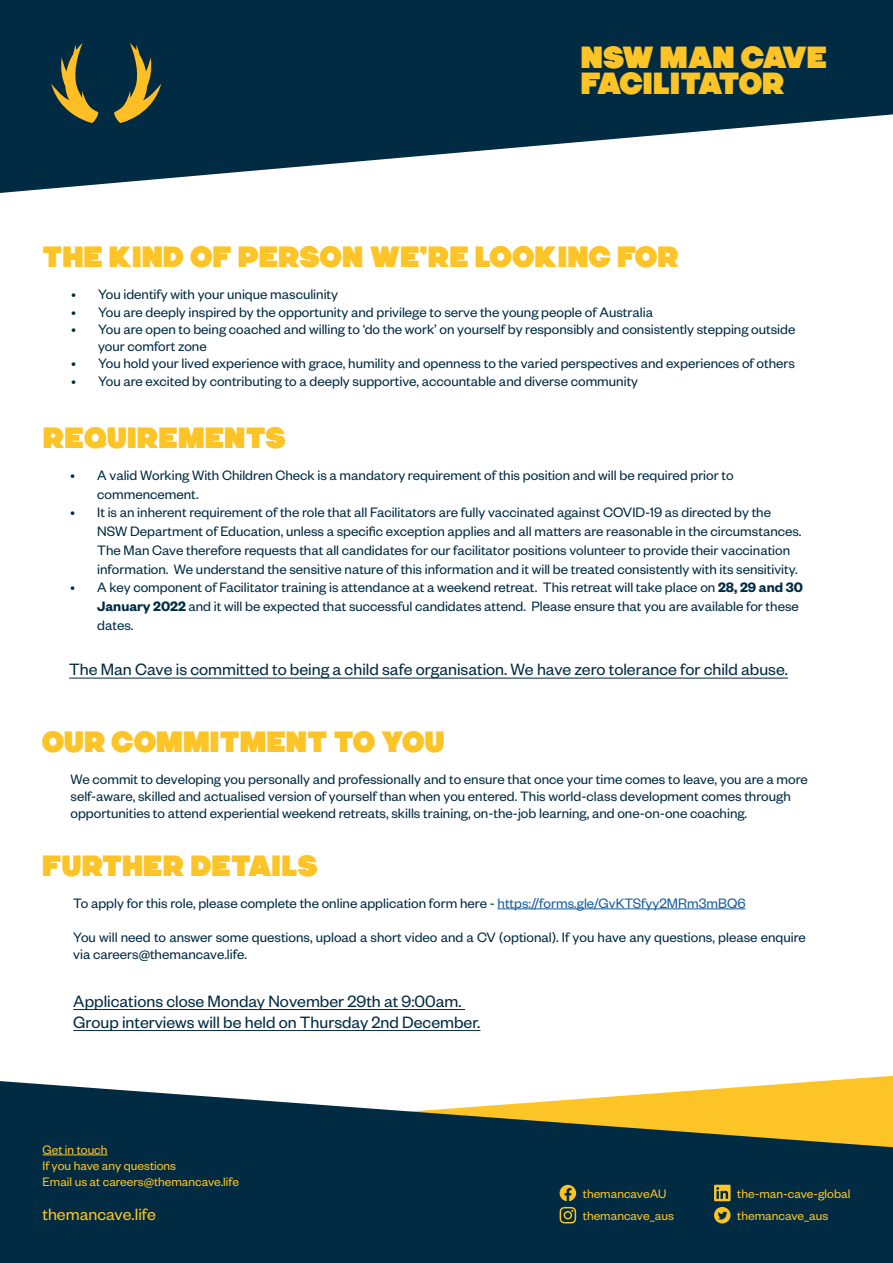
<style>
.page{position:relative;width:893px;height:1263px;background:#fff}
.page>*{position:absolute;margin:0;border:0;box-sizing:border-box;transform-origin:0 0}
.Brochure_Name_01{font:800 31.35px/26.4px "Vim SM";color:#fcc426}
.Pullout_01{font:800 30px "Vim SM";color:#fcc426}
.Heading_02{font:18px/21px "Founders Grotesk";color:#002b42}
.t1{font:18px "Founders Grotesk";color:#fcc426}
.Body_01{font:15px/18.8px "Founders Grotesk";color:#002b42}
.t2{font:13.5px/16.2px "Founders Grotesk";color:#fcc426}
.s1{font-weight:600}
.s2{color:#175d9e}
</style>
<div class="page">
<hr style="left:498px;top:908px;width:247px;height:1px;background:#175d9e">
<hr style="left:73px;top:1009px;width:392px;height:1px;background:#002b42">
<hr style="left:73px;top:1030px;width:407px;height:1px;background:#002b42">
<hr style="left:69px;top:678px;width:719px;height:1px;background:#002b42">
<svg style="left:0;top:0;width:893px;height:193px;fill:#002b42"></svg>
<svg style="left:0;top:1081px;width:893px;height:182px;background:#2e4b4e"></svg>
<hr style="left:43px;top:1155px;width:65px;height:1px;background:#fcc426">
<svg style="left:560px;top:1185px;width:16px;height:16px"></svg>
<svg style="left:560px;top:1207px;width:16px;height:16px"></svg>
<svg style="left:714px;top:1185px;width:17px;height:16px"></svg>
<svg style="left:714px;top:1207px;width:17px;height:16px"></svg>
<svg style="left:51px;top:43px;width:47px;height:80px;background:#4e5838"></svg>
<svg style="left:114px;top:43px;width:47px;height:80px;background:#4e5838"></svg>
<p class="Brochure_Name_01" style="left:581px;top:44px;width:248px">NSW MAN CAVE<br>FACILITATOR</p>
<p class="Pullout_01" style="left:43px;top:239px;width:638px">THE KIND OF PERSON WE’RE LOOKING FOR</p>
<p class="Body_01" style="left:71px;top:284px;width:269px">• You identify with your unique masculinity</p>
<p class="Body_01" style="left:71px;top:302px;width:583px">• You are deeply inspired by the opportunity and privilege to serve the young people of Australia</p>
<p class="Body_01" style="left:98px;top:320px;width:699px;line-height:17.2px;text-indent:-27px">• You are open to being coached and willing to ‘do the work’ on yourself by responsibly and consistently stepping outside your comfort zone</p>
<p class="Body_01" style="left:71px;top:353px;width:725px">• You hold your lived experience with grace, humility and openness to the varied perspectives and experiences of others</p>
<p class="Body_01" style="left:71px;top:371px;width:569px">• You are excited by contributing to a deeply supportive, accountable and diverse community</p>
<p class="Pullout_01" style="left:43px;top:420px;width:244px">REQUIREMENTS</p>
<p class="Body_01" style="left:97px;top:465px;width:638px;text-indent:-27px">• A valid Working With Children Check is a mandatory requirement of this position and will be required prior to commencement.</p>
<p class="Body_01" style="left:97px;top:502px;width:706px;text-indent:-27px">• It is an inherent requirement of the role that all Facilitators are fully vaccinated against COVID-19 as directed by the NSW Department of Education, unless a specific exception applies and all matters are reasonable in the circumstances.<br>The Man Cave therefore requests that all candidates for our facilitator positions volunteer to provide their vaccination information. We understand the sensitive nature of this information and it will be treated consistently with its sensitivity.</p>
<p class="Body_01" style="left:97px;top:577px;width:707px;text-indent:-27px">• A key component of Facilitator training is attendance at a weekend retreat. This retreat will take place on <span class="s1">28, 29 and 30<br>January 2022</span> and it will be expected that successful candidates attend. Please ensure that you are available for these dates.</p>
<p class="Heading_02" style="left:69px;top:658px;width:720px">The Man Cave is committed to being a child safe organisation. We have zero tolerance for child abuse.</p>
<p class="Pullout_01" style="left:42px;top:723px;width:404px">OUR COMMITMENT TO YOU</p>
<p class="Body_01" style="left:71px;top:769px;width:739px;line-height:17.2px">We commit to developing you personally and professionally and to ensure that once your time comes to leave, you are a more self-aware, skilled and actualised version of yourself than when you entered. This world-class development comes through opportunities to attend experiential weekend retreats, skills training, on-the-job learning, and one-on-one coaching.</p>
<p class="Pullout_01" style="left:43px;top:847px;width:277px">FURTHER DETAILS</p>
<p class="Body_01" style="left:73px;top:893px;width:674px">To apply for this role, please complete the online application form here - <span class="s2">https://forms.gle/GvKTSfyy2MRm3mBQ6</span></p>
<p class="Body_01" style="left:73px;top:928px;width:734px;line-height:17.2px">You will need to answer some questions, upload a short video and a CV (optional). If you have any questions, please enquire via careers@themancave.life.</p>
<p class="Heading_02" style="left:73px;top:989px;width:409px">Applications close Monday November 29th at 9:00am.<br>Group interviews will be held on Thursday 2nd December.</p>
<p class="t2" style="left:43px;top:1140px;width:67px">Get in touch</p>
<p class="t2" style="left:43px;top:1157px;width:198px">If you have any questions<br>Email us at careers@themancave.life</p>
<p class="t1" style="left:43px;top:1204px;width:115px">themancave.life</p>
<p class="t2" style="left:583px;top:1185px;width:85px">themancaveAU</p>
<p class="t2" style="left:583px;top:1207px;width:93px">themancave_aus</p>
<p class="t2" style="left:737px;top:1185px;width:115px">the-man-cave-global</p>
<p class="t2" style="left:737px;top:1207px;width:93px">themancave_aus</p>
</div>
